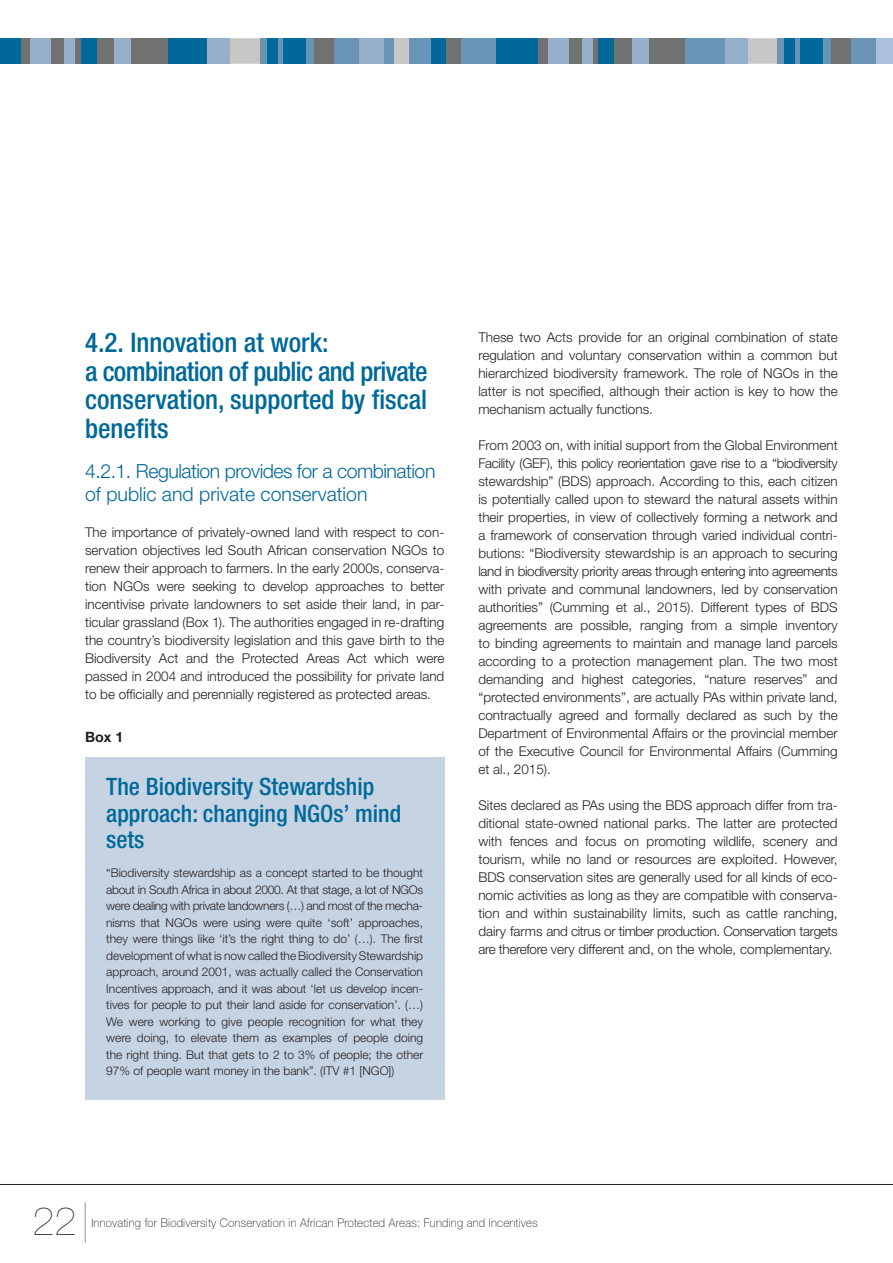
<style>
.page{position:relative;width:893px;height:1263px;background:#fff}
.page>*{position:absolute;margin:0;border:0;box-sizing:border-box;transform-origin:0 0}
.t1{font:200 39.6px "Helvetica Neue LT Std";color:#231f20}
.t2{font:500 condensed 27px/28.5px "Helvetica Neue LT Std";letter-spacing:-.025em;color:#006999}
.t3{font:500 condensed 24px/26.2px "Helvetica Neue LT Std";color:#006999}
.t4{font:300 19.5px/22.5px "Helvetica Neue LT Std";letter-spacing:-.025em;color:#006999}
.t5{font:700 14.25px "Helvetica Neue LT Std";color:#231f20}
.t6{font:300 13.5px/18px "Helvetica Neue LT Std";color:#231f20;text-align:justify}
.t7{font:300 12px/16.5px "Helvetica Neue LT Std";color:#231f20;text-align:justify}
.t8{font:100 12px "Helvetica Neue LT Std";letter-spacing:.02em;color:#231f20;scale:.95 1}
</style>
<div class="page">
<hr style="left:0;top:1184px;width:893px;height:1px;background:#231f20">
<hr style="left:85px;top:1202px;width:1px;height:41px;background:#939598">
<div style="left:352px;top:38px;width:336px;height:26px;background:#707171"></div>
<div style="left:778px;top:38px;width:115px;height:26px;background:#6994b7"></div>
<div style="left:832px;top:38px;width:19px;height:26px;background:#707171"></div>
<div style="left:494px;top:38px;width:44px;height:26px;background:#006999"></div>
<div style="left:548px;top:38px;width:21px;height:26px;background:#96b0cb"></div>
<div style="left:582px;top:38px;width:11px;height:26px;background:#96b0cb"></div>
<div style="left:598px;top:38px;width:16px;height:26px;background:#006999"></div>
<div style="left:632px;top:38px;width:17px;height:26px;background:#96b0cb"></div>
<div style="left:877px;top:38px;width:16px;height:26px;background:#acc1dc"></div>
<div style="left:801px;top:38px;width:22px;height:26px;background:#006999"></div>
<svg style="left:747px;top:38px;width:31px;height:26px"></svg>
<div style="left:784px;top:38px;width:11px;height:26px;background:#006999"></div>
<div style="left:430px;top:38px;width:16px;height:26px;background:#006999"></div>
<div style="left:461px;top:38px;width:35px;height:26px;background:#6994b7"></div>
<div style="left:685px;top:38px;width:41px;height:26px;background:#6994b7"></div>
<div style="left:725px;top:38px;width:22px;height:26px;background:#96b0cb"></div>
<div style="left:0;top:38px;width:170px;height:26px;background:#707171"></div>
<div style="left:260px;top:38px;width:171px;height:26px;background:#6994b7"></div>
<div style="left:314px;top:38px;width:19px;height:26px;background:#707171"></div>
<div style="left:0;top:38px;width:20px;height:26px;background:#006999"></div>
<div style="left:31px;top:38px;width:20px;height:26px;background:#96b0cb"></div>
<div style="left:65px;top:38px;width:10px;height:26px;background:#96b0cb"></div>
<div style="left:81px;top:38px;width:15px;height:26px;background:#006999"></div>
<div style="left:115px;top:38px;width:16px;height:26px;background:#96b0cb"></div>
<div style="left:394px;top:38px;width:14px;height:26px;background:#c9c7c6"></div>
<div style="left:359px;top:38px;width:24px;height:26px;background:#96b0cb"></div>
<div style="left:283px;top:38px;width:22px;height:26px;background:#006999"></div>
<svg style="left:230px;top:38px;width:30px;height:26px"></svg>
<div style="left:267px;top:38px;width:10px;height:26px;background:#006999"></div>
<div style="left:168px;top:38px;width:41px;height:26px;background:#006999"></div>
<div style="left:207px;top:38px;width:23px;height:26px;background:#96b0cb"></div>
<div style="left:85px;top:757px;width:359px;height:342px;background:#c6d3e3"></div>
<h2 class="t2" style="left:85px;top:328px;width:344px">4.2. Innovation at work:<br>a combination of public and private conservation, supported by fiscal benefits</h2>
<h3 class="t4" style="left:85px;top:459px;width:352px">4.2.1. Regulation provides for a combination of public and private conservation</h3>
<p class="t6" style="left:85px;top:522px;width:361px">The importance of privately-owned land with respect to con&shy;servation objectives led South African conservation NGOs to renew their approach to farmers. In the early 2000s, conserva&shy;tion NGOs were seeking to develop approaches to better incentivise private landowners to set aside their land, in par&shy;ticular grassland (Box 1). The authorities engaged in re-drafting the country’s biodiversity legislation and this gave birth to the Biodiversity Act and the Protected Areas Act which were passed in 2004 and introduced the possibility for private land to be officially and perennially registered as protected areas.</p>
<p class="t5" style="left:85px;top:728px;width:40px">Box 1</p>
<h3 class="t3" style="left:106px;top:773px;width:297px">The Biodiversity Stewardship approach: changing NGOs’ mind sets</h3>
<p class="t7" style="left:106px;top:864px;width:318px">“Biodiversity stewardship as a concept started to be thought about in South Africa in about 2000. At that stage, a lot of NGOs were dealing with private landowners (…) and most of the mecha&shy;nisms that NGOs were using were quite ‘soft’ approaches, they were things like ‘it’s the right thing to do’ (…). The first development of what is now called the Biodiversity Stewardship approach, around 2001, was actually called the Conservation Incentives approach, and it was about ‘let us develop incen&shy;tives for people to put their land aside for conservation’. (…)<br>We were working to give people recognition for what they were doing, to elevate them as examples of people doing the right thing. But that gets to 2 to 3% of people; the other 97% of people want money in the bank”. (ITV #1 [NGO])</p>
<p class="t6" style="left:478px;top:328px;width:361px">These two Acts provide for an original combination of state regulation and voluntary conservation within a common but hierarchized biodiversity framework. The role of NGOs in the latter is not specified, although their action is key to how the mechanism actually functions.</p>
<p class="t6" style="left:478px;top:436px;width:361px">From 2003 on, with initial support from the Global Environment Facility (GEF), this policy reorientation gave rise to a “biodiversity stewardship” (BDS) approach. According to this, each citizen is potentially called upon to steward the natural assets within their properties, in view of collectively forming a network and a framework of conservation through varied individual contri&shy;butions: “Biodiversity stewardship is an approach to securing land in biodiversity priority areas through entering into agreements with private and communal landowners, led by conservation authorities” (Cumming et al., 2015). Different types of BDS agreements are possible, ranging from a simple inventory to binding agreements to maintain and manage land parcels according to a protection management plan. The two most demanding and highest categories, “nature reserves” and “protected environments”, are actually PAs within private land, contractually agreed and formally declared as such by the Department of Environmental Affairs or the provincial member of the Executive Council for Environmental Affairs (Cumming et al., 2015).</p>
<p class="t6" style="left:478px;top:796px;width:361px">Sites declared as PAs using the BDS approach differ from tra&shy;ditional state-owned national parks. The latter are protected with fences and focus on promoting wildlife, scenery and tourism, while no land or resources are exploited. However, BDS conservation sites are generally used for all kinds of eco&shy;nomic activities as long as they are compatible with conserva&shy;tion and within sustainability limits, such as cattle ranching, dairy farms and citrus or timber production. Conservation targets are therefore very different and, on the whole, complementary.</p>
<h1 class="t1" style="left:33px;top:1197px;width:46px">22</h1>
<p class="t8" style="left:91px;top:1216px;width:471px">Innovating for Biodiversity Conservation in African Protected Areas: Funding and Incentives</p>
</div>
